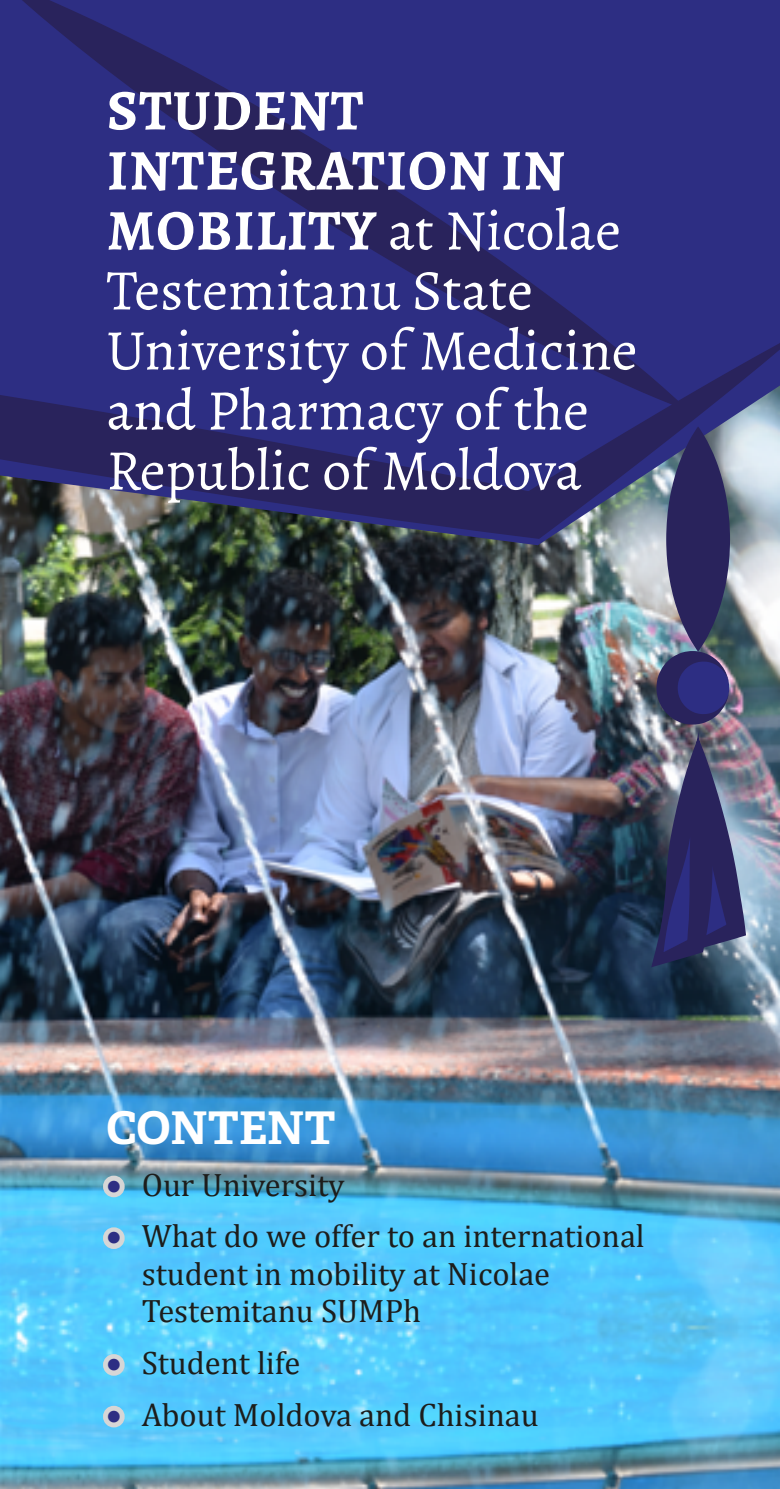
<style>
.page{position:relative;width:780px;height:1489px;background:#fff}
.page>*{position:absolute;margin:0;border:0;box-sizing:border-box;transform-origin:0 0}
.t1{font:57.5px/60px "Alegreya";color:#fff}
.t2{font:700 45px "Adelle";color:#fff}
.t3{font:32.5px/37.5px "Cambria";color:#1d1d1b}
.s1{font-weight:700}
.s2{color:#2d2e83}
</style>
<div class="page">
<img style="left:0;top:545px;width:780px;height:943px">
<svg style="left:0;top:0;width:780px;height:545px;background:#33357e"></svg>
<svg style="left:0;top:0;width:689px;height:294px;background:#2c2c7d"></svg>
<img style="left:656px;top:539px;width:74px;height:185px">
<img style="left:651px;top:731px;width:95px;height:236px">
<svg style="left:0;top:294px;width:780px;height:245px;background:#373778"></svg>
<svg style="left:94px;top:1168px;width:39px;height:37px"></svg>
<svg style="left:94px;top:1219px;width:39px;height:38px"></svg>
<svg style="left:94px;top:1346px;width:39px;height:38px"></svg>
<svg style="left:94px;top:1398px;width:39px;height:37px"></svg>
<h1 class="t1" style="left:106px;top:80px;width:532px"><span class="s1">STUDENT<br>INTEGRATION IN<br>MOBILITY</span> at Nicolae<br>Testemitanu State<br>University of Medicine and Pharmacy of the<br>Republic of Moldova</h1>
<h2 class="t2" style="left:106px;top:1099px;width:231px">CONTENT</h2>
<p class="t3" style="left:106px;top:1165px;width:240px"><span class="s2">•</span> Our University</p>
<p class="t3" style="left:142px;top:1217px;width:504px;text-indent:-35px"><span class="s2">•</span> What do we offer to an international student in mobility at Nicolae<br>Testemitanu SUMPh</p>
<p class="t3" style="left:106px;top:1343px;width:195px"><span class="s2">•</span> Student life</p>
<p class="t3" style="left:106px;top:1395px;width:434px"><span class="s2">•</span> About Moldova and Chisinau</p>
</div>
